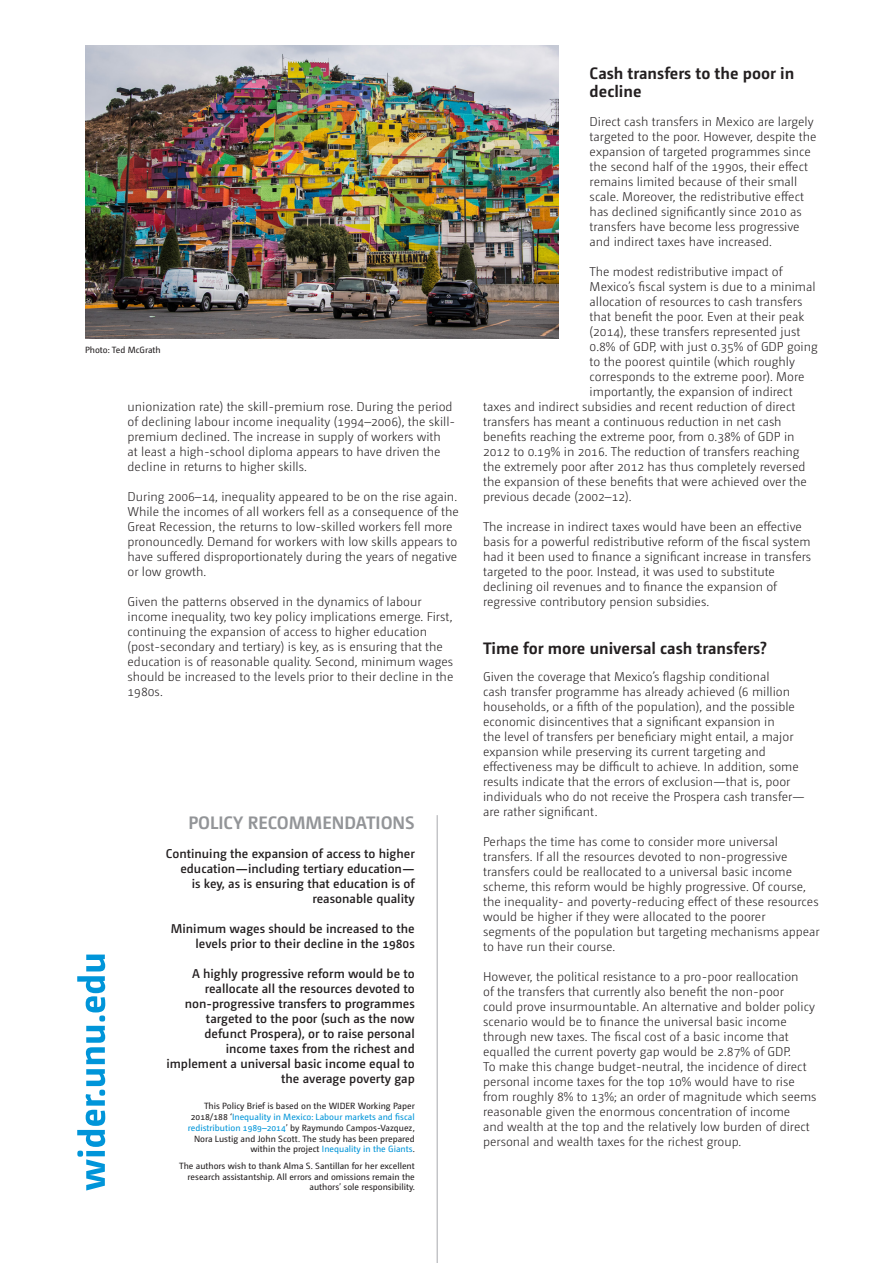
<style>
.page{position:relative;width:893px;height:1263px;background:#fff}
.page>*{position:absolute;margin:0;border:0;box-sizing:border-box;transform-origin:0 0}
.KEY_FINDINGS{font:700 18px "Camingo Dos";color:#939598}
.Heading_1{font:700 16.5px/18px "Camingo Dos";color:#231f20}
.Body{font:300 12.75px/15px "Camingo Dos";color:#231f20}
.INTRO{font:600 12.75px/15px "Camingo Dos";color:#231f20;text-align:right}
.small_text{font:9px/10.8px "Camingo Dos";color:#231f20;text-align:right}
.s1{color:#0095d9}
</style>
<div class="page">
<hr style="left:437px;top:815px;width:1px;height:448px;background:#a8a9ad">
<svg style="left:77px;top:954px;width:28px;height:236px"></svg>
<img style="left:85px;top:46px;width:473px;height:293px">
<p class="small_text" style="left:85px;top:344px;width:77px">Photo: Ted McGrath</p>
<p class="Body" style="left:128px;top:399px;width:329px">unionization rate) the skill-premium rose. During the period of declining labour income inequality (1994–2006), the skill&shy;premium declined. The increase in supply of workers with<br>at least a high-school diploma appears to have driven the decline in returns to higher skills.</p>
<p class="Body" style="left:128px;top:489px;width:333px">During 2006–14, inequality appeared to be on the rise again.<br>While the incomes of all workers fell as a consequence of the Great Recession, the returns to low-skilled workers fell more pronouncedly. Demand for workers with low skills appears to have suffered disproportionately during the years of negative or low growth.</p>
<p class="Body" style="left:128px;top:594px;width:327px">Given the patterns observed in the dynamics of labour income inequality, two key policy implications emerge. First, continuing the expansion of access to higher education (post-secondary and tertiary) is key, as is ensuring that the education is of reasonable quality. Second, minimum wages should be increased to the levels prior to their decline in the 1980s.</p>
<p class="KEY_FINDINGS" style="left:188px;top:811px;width:228px">POLICY RECOMMENDATIONS</p>
<p class="INTRO" style="left:166px;top:846px;width:250px">Continuing the expansion of access to higher education—including tertiary education—<br>is key, as is ensuring that education is of reasonable quality</p>
<p class="INTRO" style="left:171px;top:921px;width:245px">Minimum wages should be increased to the levels prior to their decline in the 1980s</p>
<p class="INTRO" style="left:166px;top:966px;width:250px">A highly progressive reform would be to reallocate all the resources devoted to non-progressive transfers to programmes targeted to the poor (such as the now defunct Prospera), or to raise personal income taxes from the richest and implement a universal basic income equal to the average poverty gap</p>
<p class="small_text" style="left:188px;top:1101px;width:228px">This Policy Brief is based on the WIDER Working Paper 2018/188 ‘<span class="s1">Inequality in Mexico: Labour markets and fiscal redistribution 1989–2014</span>’ by Raymundo Campos-Vazquez, Nora Lustig and John Scott. The study has been prepared within the project <span class="s1">Inequality in the Giants</span>.</p>
<p class="small_text" style="left:179px;top:1160px;width:237px">The authors wish to thank Alma S. Santillan for her excellent research assistantship. All errors and omissions remain the authors’ sole responsibility.</p>
<p class="Heading_1" style="left:590px;top:64px;width:206px">Cash transfers to the poor in decline</p>
<p class="Body" style="left:590px;top:114px;width:228px">Direct cash transfers in Mexico are largely targeted to the poor. However, despite the expansion of targeted programmes since the second half of the 1990s, their effect remains limited because of their small scale. Moreover, the redistributive effect has declined significantly since 2010 as transfers have become less progressive and indirect taxes have increased.</p>
<p class="Body" style="left:590px;top:264px;width:230px">The modest redistributive impact of Mexico’s fiscal system is due to a minimal allocation of resources to cash transfers that benefit the poor. Even at their peak (2014), these transfers represented just 0.8% of GDP, with just 0.35% of GDP going to the poorest quintile (which roughly corresponds to the extreme poor). More importantly, the expansion of indirect</p>
<p class="Body" style="left:483px;top:399px;width:325px">taxes and indirect subsidies and recent reduction of direct transfers has meant a continuous reduction in net cash benefits reaching the extreme poor, from 0.38% of GDP in 2012 to 0.19% in 2016. The reduction of transfers reaching the extremely poor after 2012 has thus completely reversed the expansion of these benefits that were achieved over the previous decade (2002–12).</p>
<p class="Body" style="left:483px;top:519px;width:330px">The increase in indirect taxes would have been an effective basis for a powerful redistributive reform of the fiscal system had it been used to finance a significant increase in transfers targeted to the poor. Instead, it was used to substitute declining oil revenues and to finance the expansion of regressive contributory pension subsidies.</p>
<p class="Heading_1" style="left:483px;top:639px;width:285px">Time for more universal cash transfers?</p>
<p class="Body" style="left:483px;top:669px;width:323px">Given the coverage that Mexico’s flagship conditional<br>cash transfer programme has already achieved (6 million households, or a fifth of the population), and the possible economic disincentives that a significant expansion in<br>the level of transfers per beneficiary might entail, a major expansion while preserving its current targeting and effectiveness may be difficult to achieve. In addition, some results indicate that the errors of exclusion—that is, poor individuals who do not receive the Prospera cash transfer— are rather significant.</p>
<p class="Body" style="left:483px;top:834px;width:338px">Perhaps the time has come to consider more universal transfers. If all the resources devoted to non-progressive transfers could be reallocated to a universal basic income scheme, this reform would be highly progressive. Of course, the inequality- and poverty-reducing effect of these resources would be higher if they were allocated to the poorer segments of the population but targeting mechanisms appear to have run their course.</p>
<p class="Body" style="left:483px;top:969px;width:335px">However, the political resistance to a pro-poor reallocation<br>of the transfers that currently also benefit the non-poor could prove insurmountable. An alternative and bolder policy scenario would be to finance the universal basic income through new taxes. The fiscal cost of a basic income that equalled the current poverty gap would be 2.87% of GDP.<br>To make this change budget-neutral, the incidence of direct personal income taxes for the top 10% would have to rise from roughly 8% to 13%; an order of magnitude which seems reasonable given the enormous concentration of income<br>and wealth at the top and the relatively low burden of direct personal and wealth taxes for the richest group.</p>
</div>
